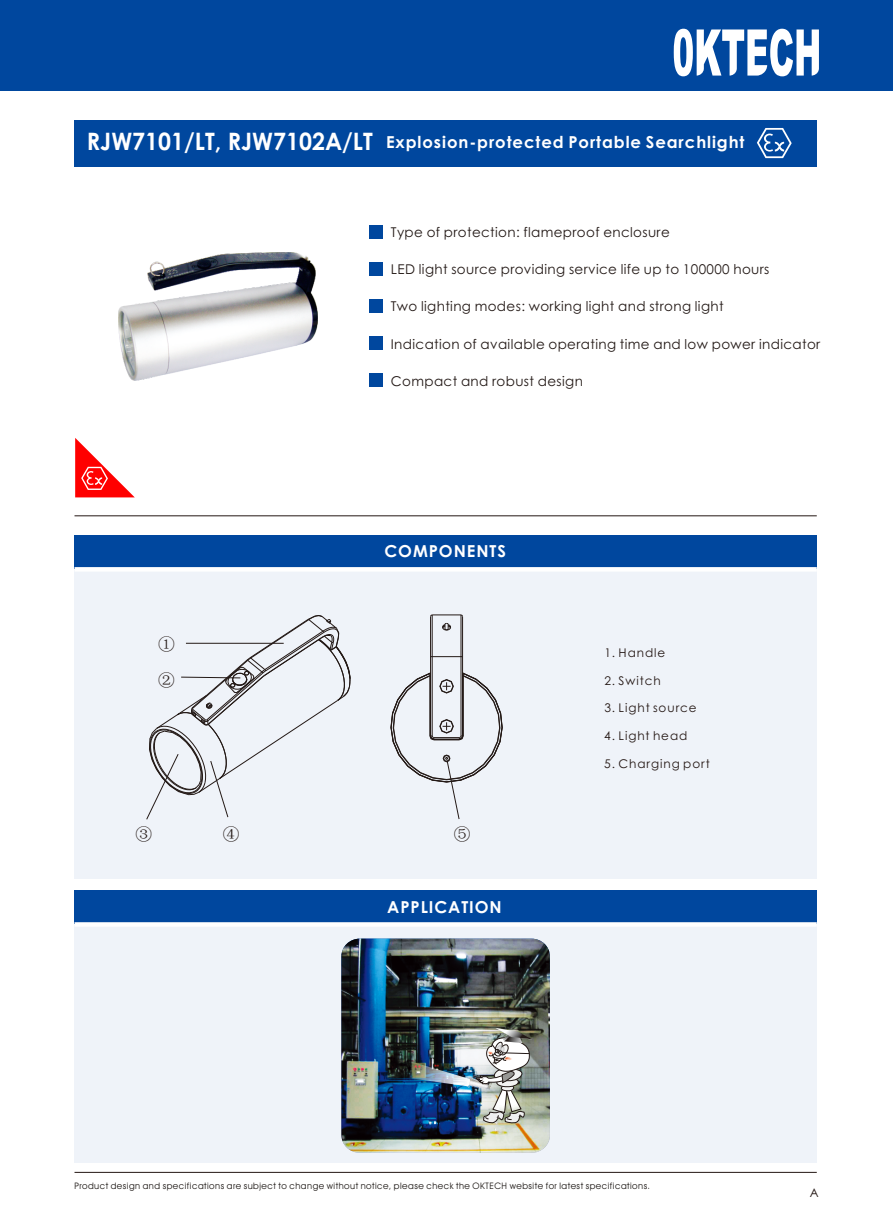
<style>
.page{position:relative;width:893px;height:1212px;background:#fff}
.page>*{position:absolute;margin:0;border:0;box-sizing:border-box;transform-origin:0 0}
.t1{font:16.8px/36.2px "Sim Sun";color:#231916}
.t2{font:700 16.5px "Century Gothic";letter-spacing:.055em;color:#fff}
.t3{font:13.5px "Century Gothic";letter-spacing:.025em;color:#231916}
.t4{font:12px "Century Gothic";letter-spacing:.08em;color:#241714}
.t5{font:9px "Avant Garde IT Cby BT";letter-spacing:.055em;color:#1f1a17}
.s1{font-size:24px}
</style>
<div class="page">
<div style="left:0;top:0;width:893px;height:91px;background:#00479e"></div>
<div style="left:75px;top:890px;width:742px;height:34px;background:#00479e"></div>
<div style="left:75px;top:535px;width:742px;height:34px;background:#00479e"></div>
<div style="left:75px;top:569px;width:742px;height:310px;background:#eff3f9"></div>
<div style="left:75px;top:924px;width:742px;height:239px;background:#eff3f9"></div>
<div style="left:75px;top:922px;width:742px;height:5px;background:#fff"></div>
<div style="left:75px;top:120px;width:742px;height:46px;background:#00479e"></div>
<hr style="left:75px;top:515px;width:742px;height:1px;background:#241714">
<div style="left:369px;top:225px;width:14px;height:13px;background:#00479e"></div>
<div style="left:369px;top:262px;width:14px;height:13px;background:#00479e"></div>
<div style="left:369px;top:299px;width:14px;height:13px;background:#00479e"></div>
<div style="left:369px;top:336px;width:14px;height:13px;background:#00479e"></div>
<div style="left:369px;top:373px;width:14px;height:13px;background:#00479e"></div>
<hr style="left:75px;top:1172px;width:742px;height:1px;background:#241714">
<div style="left:75px;top:567px;width:742px;height:5px;background:#fff"></div>
<svg style="left:674px;top:29px;width:145px;height:47px"></svg>
<svg style="left:757px;top:128px;width:35px;height:30px"></svg>
<svg style="left:75px;top:438px;width:60px;height:59px"></svg>
<img style="left:118px;top:252px;width:200px;height:128px">
<svg style="left:146px;top:615px;width:205px;height:205px"></svg>
<hr style="left:186px;top:643px;width:98px;height:1px;background:#231916">
<hr style="left:430px;top:616px;width:1px;height:120px;background:#231916">
<hr style="left:432px;top:615px;width:1px;height:121px;background:#231916">
<hr style="left:461px;top:615px;width:1px;height:121px;background:#231916">
<hr style="left:462px;top:616px;width:1px;height:120px;background:#231916">
<hr style="left:431px;top:656px;width:32px;height:1px;background:#231916">
<svg style="left:430px;top:614px;width:34px;height:17px"></svg>
<svg style="left:390px;top:672px;width:113px;height:148px"></svg>
<img style="left:341px;top:939px;width:209px;height:214px;border-radius:18px">
<img style="left:408px;top:1028px;width:124px;height:96px">
<p class="t2" style="left:87px;top:135px;width:659px"><span class="s1">RJW7101/LT, RJW7102A/LT</span> Explosion-protected Portable Searchlight</p>
<p class="t3" style="left:391px;top:227px;width:280px">Type of protection: flameproof enclosure</p>
<p class="t3" style="left:391px;top:264px;width:380px">LED light source providing service life up to 100000 hours</p>
<p class="t3" style="left:391px;top:301px;width:334px">Two lighting modes: working light and strong light</p>
<p class="t3" style="left:391px;top:338px;width:431px">Indication of available operating time and low power indicator</p>
<p class="t3" style="left:391px;top:375px;width:194px">Compact and robust design</p>
<p class="t1" style="left:158px;top:625px;width:18px">①<br>②</p>
<p class="t2" style="left:384px;top:544px;width:123px">COMPONENTS</p>
<p class="t1" style="left:136px;top:816px;width:18px">③</p>
<p class="t1" style="left:223px;top:816px;width:18px">④</p>
<p class="t1" style="left:454px;top:816px;width:18px">⑤</p>
<p class="t2" style="left:387px;top:901px;width:116px">APPLICATION</p>
<p class="t4" style="left:604px;top:648px;width:63px">1. Handle</p>
<p class="t4" style="left:604px;top:676px;width:58px">2. Switch</p>
<p class="t4" style="left:604px;top:703px;width:94px">3. Light source</p>
<p class="t4" style="left:604px;top:731px;width:85px">4. Light head</p>
<p class="t4" style="left:604px;top:758px;width:107px">5. Charging port</p>
<p class="t5" style="left:75px;top:1182px;width:577px">Product design and specifications are subject to change without notice, please check the OKTECH website for latest specifications.</p>
<p class="t4" style="left:810px;top:1188px;width:10px">A</p>
</div>
